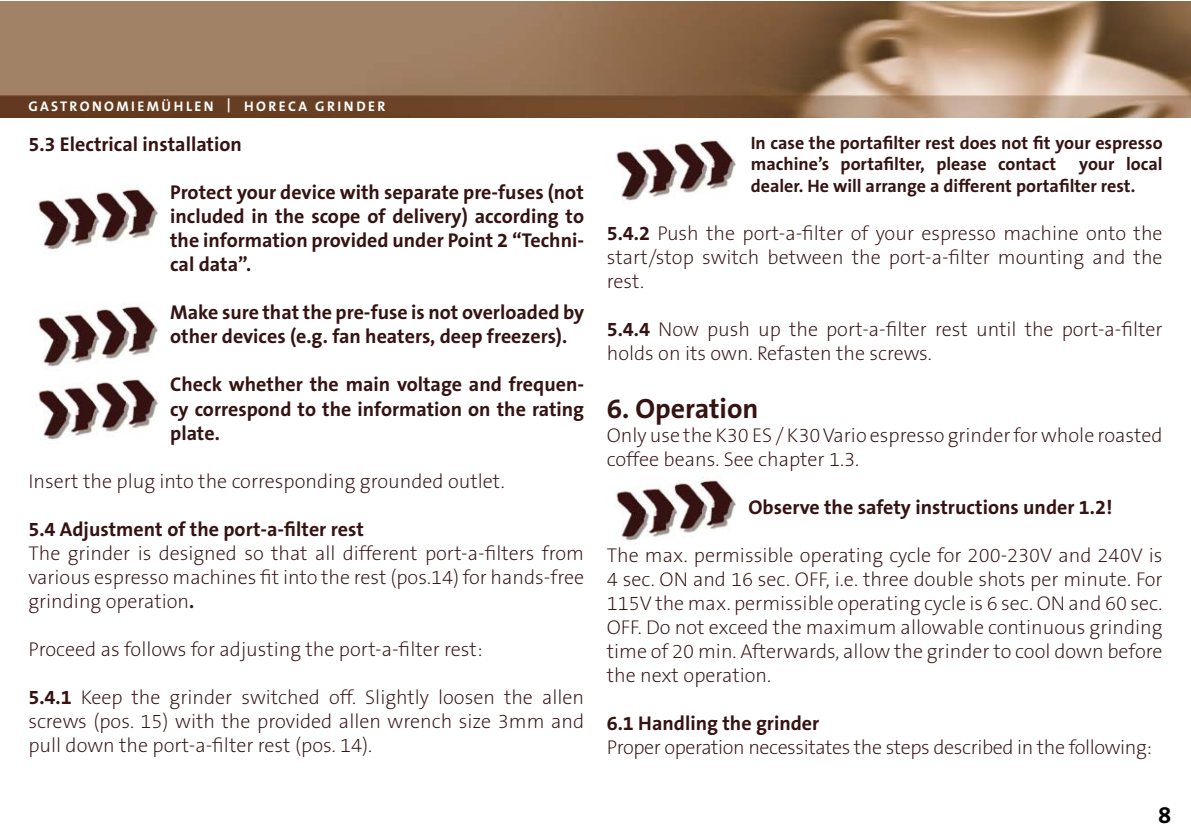
<style>
.page{position:relative;width:1191px;height:840px;background:#fff}
.page>*{position:absolute;margin:0;border:0;box-sizing:border-box;transform-origin:0 0}
.t1{font:700 28px "The Sans B7";color:#341312}
.t2{font:700 24px "The Sans B7";color:#000}
.t3{font:200 20px/24px "The Sans B2";color:#341312;text-align:justify}
.t4{font:700 20px/24px "The Sans B7";color:#341312;text-align:justify}
.t5{font:200 20px "The Sans B2";letter-spacing:-.02em;color:#341312}
.t6{font:700 18px/21.6px "The Sans B7";color:#341312}
.t7{font:700 14px "The Sans B7";letter-spacing:.17em;color:#fff}
.s1{font-family:"The Sans B7";font-weight:700}
</style>
<div class="page">
<img style="left:614px;top:136px;width:121px;height:65px">
<img style="left:0;top:1px;width:1190px;height:117px">
<img style="left:614px;top:476px;width:121px;height:65px">
<img style="left:36px;top:185px;width:121px;height:65px">
<img style="left:36px;top:303px;width:121px;height:64px">
<img style="left:36px;top:376px;width:121px;height:64px">
<p class="t7" style="left:28px;top:99px;width:358px">GASTRONOMIEMÜHLEN | HORECA GRINDER</p>
<p class="t4" style="left:28px;top:133px;width:215px">5.3 Electrical installation</p>
<p class="t4" style="left:170px;top:181px;width:415px">Protect your device with separate pre-fuses (not included in the scope of delivery) according to the information provided under Point 2 “Techni&shy;cal data”.</p>
<p class="t4" style="left:170px;top:301px;width:415px">Make sure that the pre-fuse is not overloaded by other devices (e.g. fan heaters, deep freezers).</p>
<p class="t4" style="left:170px;top:373px;width:415px">Check whether the main voltage and frequen&shy;cy correspond to the information on the rating plate.</p>
<p class="t3" style="left:28px;top:470px;width:478px">Insert the plug into the corresponding grounded outlet.</p>
<p class="t4" style="left:28px;top:517px;width:337px">5.4 Adjustment of the port-a-filter rest</p>
<p class="t3" style="left:28px;top:542px;width:557px">The grinder is designed so that all different port-a-filters from various espresso machines fit into the rest (pos.14) for hands-free grinding operation<span class="s1">.</span></p>
<p class="t3" style="left:28px;top:638px;width:455px">Proceed as follows for adjusting the port-a-filter rest:</p>
<p class="t3" style="left:28px;top:686px;width:557px"><span class="s1">5.4.1</span> Keep the grinder switched off. Slightly loosen the allen screws (pos. 15) with the provided allen wrench size 3mm and pull down the port-a-filter rest (pos. 14).</p>
<p class="t6" style="left:751px;top:133px;width:413px">In case the portafilter rest does not fit your espresso machine’s portafilter, please contact</p>
<p class="t6" style="left:751px;top:154px;width:413px;text-indent:328px">your local dealer. He will arrange a different portafilter rest.</p>
<p class="t3" style="left:607px;top:222px;width:557px"><span class="s1">5.4.2</span> Push the port-a-filter of your espresso machine onto the start/stop switch between the port-a-filter mounting and the rest.</p>
<p class="t3" style="left:607px;top:318px;width:557px"><span class="s1">5.4.4</span> Now push up the port-a-filter rest until the port-a-filter holds on its own. Refasten the screws.</p>
<h1 class="t1" style="left:607px;top:393px;width:153px">6. Operation</h1>
<p class="t3" style="left:607px;top:424px;width:557px">Only use the K30 ES / K30 Vario espresso grinder for whole roasted coffee beans. See chapter 1.3.</p>
<p class="t4" style="left:748px;top:496px;width:365px">Observe the safety instructions under 1.2!</p>
<p class="t3" style="left:607px;top:544px;width:557px">The max. permissible operating cycle for 200-230V and 240V is 4 sec. ON and 16 sec. OFF, i.e. three double shots per minute. For 115V the max. permissible operating cycle is 6 sec. ON and 60 sec.<br>OFF. Do not exceed the maximum allowable continuous grinding time of 20 min. Afterwards, allow the grinder to cool down before the next operation.</p>
<p class="t4" style="left:607px;top:712px;width:214px">6.1 Handling the grinder</p>
<p class="t5" style="left:607px;top:736px;width:546px">Proper operation necessitates the steps described in the following:</p>
<p class="t2" style="left:1158px;top:802px;width:15px">8</p>
</div>
